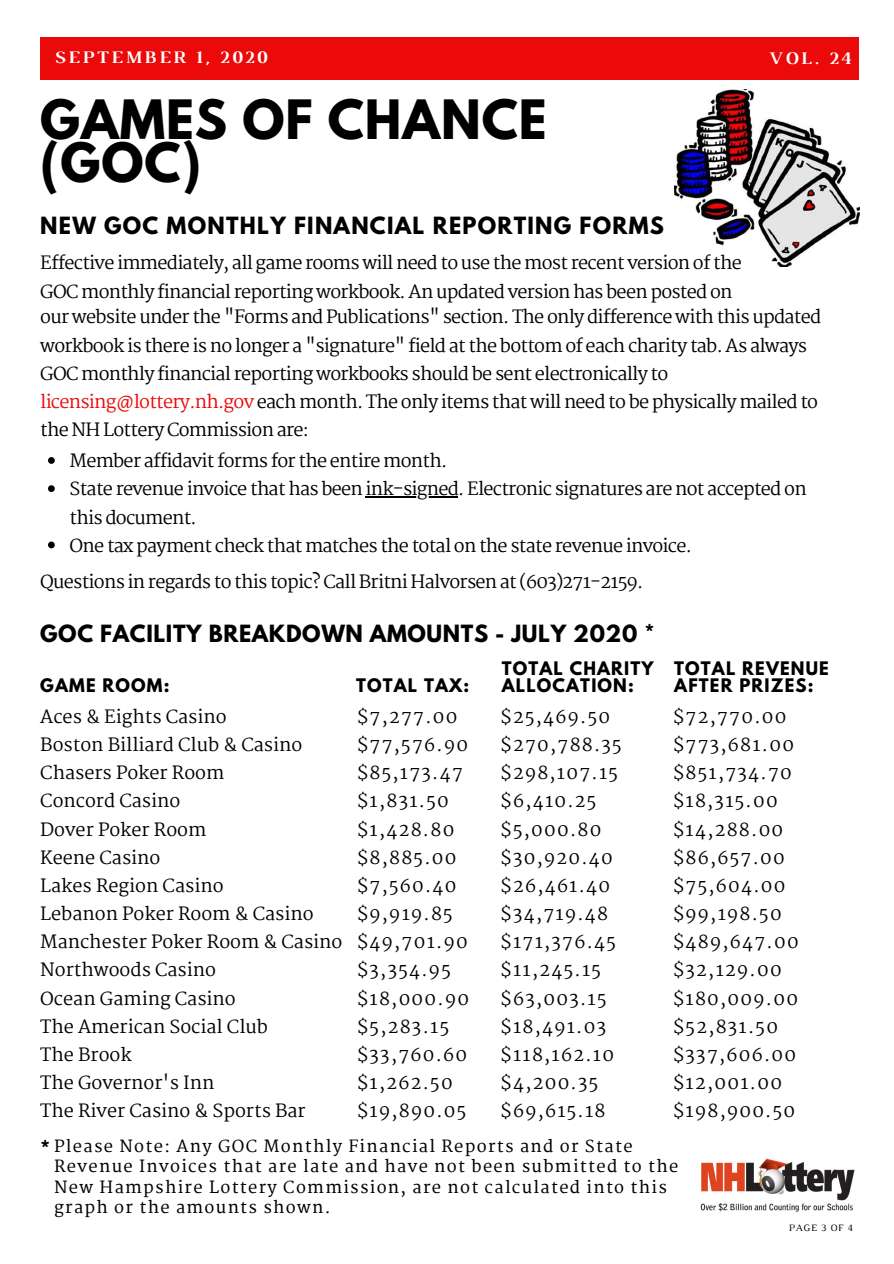
<style>
.page{position:relative;width:894px;height:1264px;background:#fff}
.page>*{position:absolute;margin:0;border:0;box-sizing:border-box;transform-origin:0 0}
.t1{font:700 48px/42.8px "League Spartan";letter-spacing:.02em;color:#000}
.t2{font:700 21px "League Spartan";letter-spacing:.06em;color:#000}
.t3{font:700 21px "League Spartan";letter-spacing:.03em;color:#000}
.t4{font:18px/28.2px "Martel";letter-spacing:-.04em;color:#000}
.t5{font:18px/28.2px "Martel";letter-spacing:.07em;color:#000}
.t6{font:18px/28.2px "Martel";color:#000}
.t7{font:700 18px "Luthier";letter-spacing:.14em;color:#fff}
.t8{font:600 16.5px/20.2px "Martel";letter-spacing:.08em;color:#000}
.t9{font:700 16.5px/17px "League Spartan";letter-spacing:.07em;color:#000}
.t10{font:9.9px "Luthier";letter-spacing:.06em;color:#000}
.s1{color:#eb0909}
</style>
<div class="page">
<div style="left:40px;top:37px;width:818px;height:43px;background:#eb0909"></div>
<img style="left:674px;top:89px;width:184px;height:177px">
<img style="left:700px;top:1158px;width:155px;height:54px">
<svg style="left:48px;top:457px;width:7px;height:7px"></svg>
<svg style="left:48px;top:485px;width:7px;height:7px"></svg>
<hr style="left:365px;top:496px;width:93px;height:1px;background:#000">
<svg style="left:48px;top:541px;width:7px;height:7px"></svg>
<p class="t7" style="left:54px;top:51px;width:214px">SEPTEMBER 1, 2020</p>
<p class="t7" style="left:768px;top:51px;width:84px">VOL. 24</p>
<h1 class="t1" style="left:40px;top:104px;width:508px">GAMES OF CHANCE (GOC)</h1>
<p class="t2" style="left:40px;top:215px;width:625px">NEW GOC MONTHLY FINANCIAL REPORTING FORMS</p>
<p class="t4" style="left:40px;top:249px;width:702px">Effective immediately, all game rooms will need to use the most recent version of the<br>GOC monthly financial reporting workbook. An updated version has been posted on</p>
<p class="t4" style="left:40px;top:303px;width:782px">our website under the "Forms and Publications" section. The only difference with this updated workbook is there is no longer a "signature" field at the bottom of each charity tab. As always GOC monthly financial reporting workbooks should be sent electronically to <span class="s1">licensing@lottery.nh.gov</span> each month. The only items that will need to be physically mailed to the NH Lottery Commission are:</p>
<p class="t4" style="left:70px;top:447px;width:738px">Member affidavit forms for the entire month.<br>State revenue invoice that has been ink-signed. Electronic signatures are not accepted on this document.<br>One tax payment check that matches the total on the state revenue invoice.</p>
<p class="t4" style="left:40px;top:568px;width:604px">Questions in regards to this topic? Call Britni Halvorsen at (603)271-2159.</p>
<p class="t3" style="left:40px;top:623px;width:615px">GOC FACILITY BREAKDOWN AMOUNTS - JULY 2020 *</p>
<p class="t9" style="left:40px;top:679px;width:131px">GAME ROOM:</p>
<p class="t9" style="left:501px;top:662px;width:153px">TOTAL CHARITY<br>ALLOCATION:</p>
<p class="t9" style="left:674px;top:662px;width:156px">TOTAL REVENUE</p>
<p class="t9" style="left:356px;top:679px;width:115px">TOTAL TAX:</p>
<p class="t9" style="left:674px;top:679px;width:141px">AFTER PRIZES:</p>
<p class="t6" style="left:40px;top:702px;width:303px">Aces &amp; Eights Casino<br>Boston Billiard Club &amp; Casino<br>Chasers Poker Room<br>Concord Casino<br>Dover Poker Room<br>Keene Casino<br>Lakes Region Casino<br>Lebanon Poker Room &amp; Casino<br>Manchester Poker Room &amp; Casino<br>Northwoods Casino<br>Ocean Gaming Casino<br>The American Social Club<br>The Brook<br>The Governor's Inn<br>The River Casino &amp; Sports Bar</p>
<p class="t5" style="left:357px;top:702px;width:113px">$7,277.00 $77,576.90 $85,173.47 $1,831.50 $1,428.80 $8,885.00 $7,560.40 $9,919.85 $49,701.90 $3,354.95 $18,000.90 $5,283.15 $33,760.60 $1,262.50 $19,890.05</p>
<p class="t5" style="left:500px;top:702px;width:123px">$25,469.50 $270,788.35 $298,107.15 $6,410.25 $5,000.80 $30,920.40 $26,461.40 $34,719.48 $171,376.45 $11,245.15 $63,003.15 $18,491.03 $118,162.10 $4,200.35 $69,615.18</p>
<p class="t5" style="left:673px;top:702px;width:127px">$72,770.00 $773,681.00 $851,734.70 $18,315.00 $14,288.00 $86,657.00 $75,604.00 $99,198.50 $489,647.00 $32,129.00 $180,009.00 $52,831.50 $337,606.00 $12,001.00 $198,900.50</p>
<p class="t8" style="left:54px;top:1136px;width:625px">Please Note: Any GOC Monthly Financial Reports and or State Revenue Invoices that are late and have not been submitted to the New Hampshire Lottery Commission, are not calculated into this graph or the amounts shown.</p>
<p class="t2" style="left:40px;top:1138px;width:12px">*</p>
<p class="t10" style="left:788px;top:1224px;width:66px">PAGE 3 OF 4</p>
</div>
